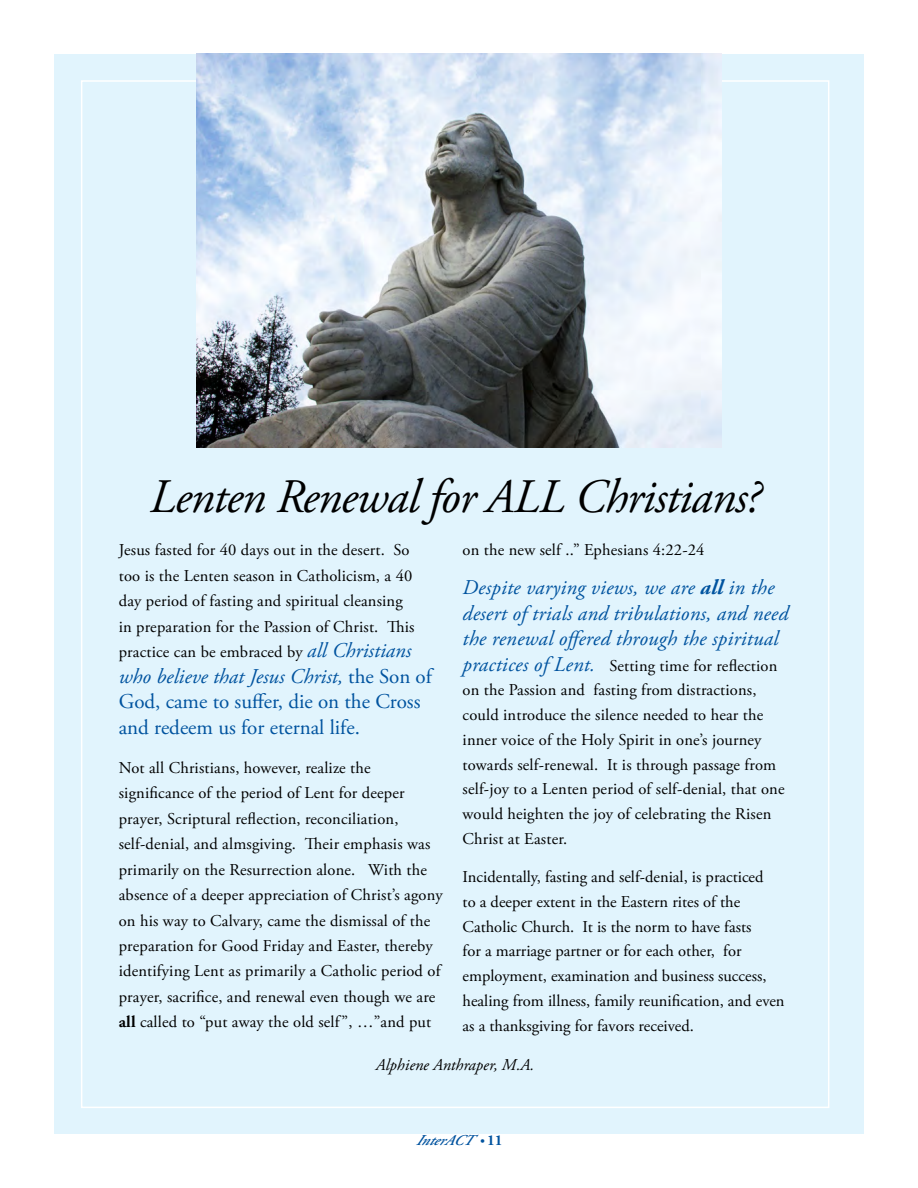
<style>
.page{position:relative;width:918px;height:1188px;background:#fff}
.page>*{position:absolute;margin:0;border:0;box-sizing:border-box;transform-origin:0 0}
.t1{font:italic 48px "Adobe Garamond Pro";letter-spacing:-.02em;color:#000}
.t2{font:italic 21px/25.5px "Adobe Garamond Pro";letter-spacing:.01em;color:#00539f}
.t3{font:21px/25.5px "Adobe Garamond Pro";color:#00539f}
.t4{font:16.5px/25.5px "Adobe Garamond Pro";letter-spacing:.01em;color:#000}
.t5{font:italic 16.5px "Adobe Garamond Pro";color:#000}
.t6{font:italic 600 15px "Adobe Garamond Pro";color:#00539f}
.s1{font-style:italic;font-size:21px;color:#00539f}
.s2{font-style:italic}
.s3{font-weight:700}
.s4{font-size:12px}
.s5{font-weight:700;font-style:normal}
</style>
<div class="page">
<div style="left:54px;top:54px;width:810px;height:1080px;background:#e1f4fd"></div>
<img style="left:197px;top:54px;width:525px;height:394px">
<h1 class="t1" style="left:150px;top:468px;width:613px">Lenten Renewal for ALL Christians?</h1>
<p class="t4" style="left:119px;top:538px;width:297px">Jesus fasted for 40 days out in the desert. So too is the Lenten season in Catholicism, a 40 day period of fasting and spiritual cleansing in preparation for the Passion of Christ. This practice can be embraced by <span class="s1">all Christians</span></p>
<p class="t3" style="left:119px;top:664px;width:315px"><span class="s2">who believe that Jesus Christ,</span> the Son of<br>God, came to suffer, die on the Cross and redeem us for eternal life.</p>
<p class="t4" style="left:119px;top:755px;width:326px">Not all Christians, however, realize the significance of the period of Lent for deeper prayer, Scriptural reflection, reconciliation, self-denial, and almsgiving. Their emphasis was primarily on the Resurrection alone. With the absence of a deeper appreciation of Christ’s agony on his way to Calvary, came the dismissal of the preparation for Good Friday and Easter, thereby identifying Lent as primarily a Catholic period of prayer, sacrifice, and renewal even though we are <span class="s3">all</span> called to “put away the old self”, …”and put</p>
<p class="t4" style="left:463px;top:538px;width:243px">on the new self ..” Ephesians 4:22-24</p>
<p class="t2" style="left:463px;top:575px;width:327px">Despite varying views, we are <span class="s3">all</span> in the desert of trials and tribulations, and need the renewal offered through the spiritual</p>
<p class="t4" style="left:463px;top:654px;width:324px;line-height:24.8px"><span class="s1">practices of Lent.</span> Setting time for reflection on the Passion and fasting from distractions, could introduce the silence needed to hear the inner voice of the Holy Spirit in one’s journey towards self-renewal. It is through passage from self-joy to a Lenten period of self-denial, that one would heighten the joy of celebrating the Risen Christ at Easter.</p>
<p class="t4" style="left:463px;top:865px;width:323px;line-height:24.8px">Incidentally, fasting and self-denial, is practiced<br>to a deeper extent in the Eastern rites of the Catholic Church. It is the norm to have fasts<br>for a marriage partner or for each other, for employment, examination and business success, healing from illness, family reunification, and even as a thanksgiving for favors received.</p>
<p class="t5" style="left:376px;top:1055px;width:160px">Alphiene Anthraper, M.A.</p>
<p class="t6" style="left:416px;top:1131px;width:88px">InterACT <span class="s4">•</span> <span class="s5">1 1</span></p>
</div>
